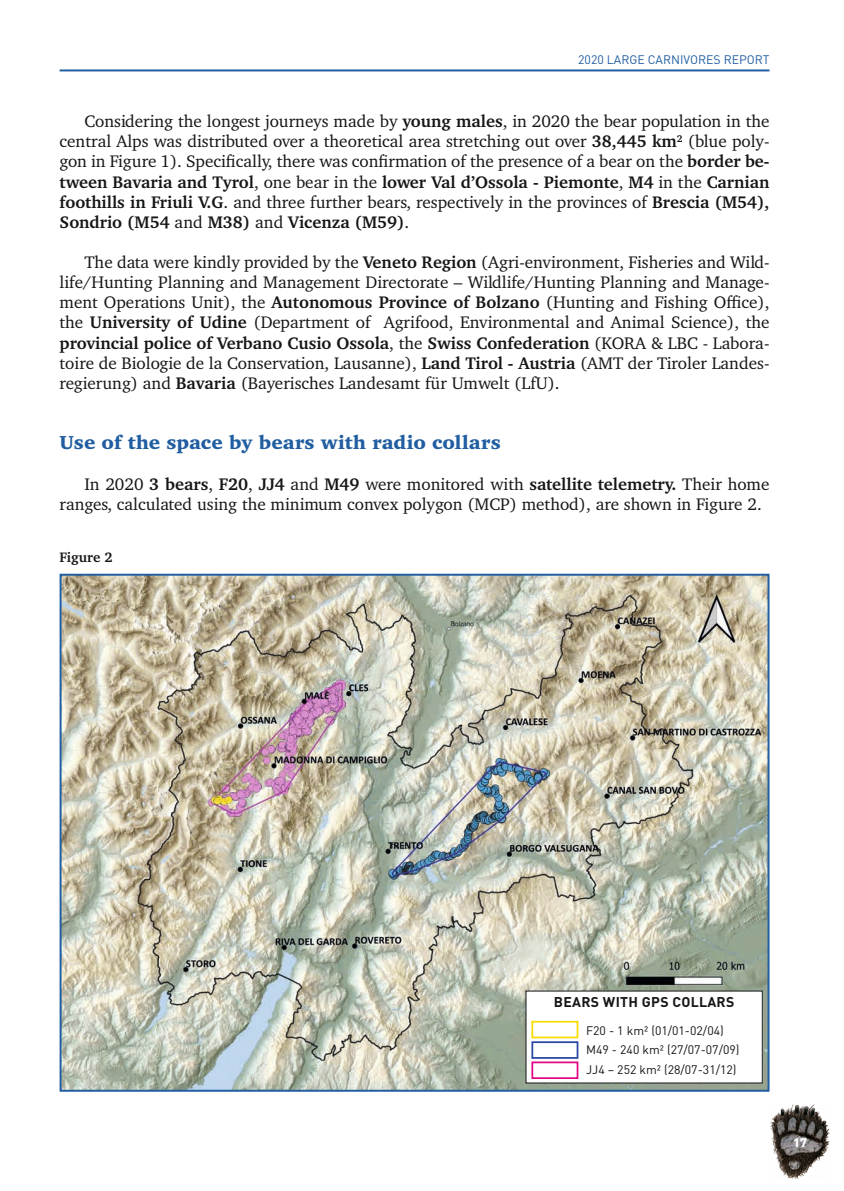
<style>
.page{position:relative;width:844px;height:1191px;background:#fff}
.page>*{position:absolute;margin:0;border:0;box-sizing:border-box;transform-origin:0 0}
.t1{font:900 19.25px "Charter BT Pro";letter-spacing:.005em;color:#215ea1}
.t2{font:17.15px/20.1px "Charter BT Pro";color:#151616;text-align:justify}
.t3{font:700 14px "DIN";letter-spacing:.02em;color:#151616}
.t4{font:700 14px "Charter BT Pro";color:#151616}
.t5{font:12.25px/19.6px "DIN Pro";color:#151616}
.t6{font:12.25px "DIN Pro";color:#215ea1}
.t7{font:900 12.25px "DIN";color:#fff}
.s1{font-weight:700}
</style>
<div class="page">
<hr style="left:60px;top:69px;width:709px;height:2px;background:#215ea1">
<img style="left:63px;top:577px;width:703px;height:511px">
<div style="left:526px;top:991px;width:236px;height:92px;background:#fff"></div>
<svg style="left:531px;top:1020px;width:48px;height:59px"></svg>
<img style="left:770px;top:1104px;width:59px;height:75px">
<p class="t6" style="left:578px;top:51px;width:193px">2020 LARGE CARNIVORES REPORT</p>
<p class="t2" style="left:60px;top:111px;width:711px;text-indent:25px">Considering the longest journeys made by <span class="s1">young males</span>, in 2020 the bear population in the central Alps was distributed over a theoretical area stretching out over <span class="s1">38,445 km</span><sup>2</sup> (blue poly&shy;gon in Figure 1). Specifically, there was confirmation of the presence of a bear on the <span class="s1">border be&shy;tween Bavaria and Tyrol</span>, one bear in the <span class="s1">lower Val d’Ossola - Piemonte</span>, <span class="s1">M4</span> in the <span class="s1">Carnian foothills in Friuli V.G</span>. and three further bears, respectively in the provinces of <span class="s1">Brescia (M54), Sondrio (M54</span> and <span class="s1">M38)</span> and <span class="s1">Vicenza (M59)</span>.</p>
<p class="t2" style="left:60px;top:252px;width:711px;text-indent:25px">The data were kindly provided by the <span class="s1">Veneto Region</span> (Agri-environment, Fisheries and Wild&shy;life/Hunting Planning and Management Directorate – Wildlife/Hunting Planning and Manage&shy;ment Operations Unit), the <span class="s1">Autonomous Province of Bolzano</span> (Hunting and Fishing Office), the <span class="s1">University of Udine</span> (Department of Agrifood, Environmental and Animal Science), the <span class="s1">provincial police of Verbano Cusio Ossola</span>, the <span class="s1">Swiss Confederation</span> (KORA &amp; LBC - Labora&shy;toire de Biologie de la Conservation, Lausanne), <span class="s1">Land Tirol - Austria</span> (AMT der Tiroler Landes&shy;regierung) and <span class="s1">Bavaria</span> (Bayerisches Landesamt für Umwelt (LfU).</p>
<p class="t1" style="left:60px;top:430px;width:442px">Use of the space by bears with radio collars</p>
<p class="t2" style="left:60px;top:473px;width:711px;text-indent:25px">In 2020 <span class="s1">3 bears</span>, <span class="s1">F20</span>, <span class="s1">JJ4</span> and <span class="s1">M49</span> were monitored with <span class="s1">satellite telemetry.</span> Their home ranges, calculated using the minimum convex polygon (MCP) method), are shown in Figure 2.</p>
<p class="t4" style="left:60px;top:548px;width:55px">Figure 2</p>
<p class="t3" style="left:554px;top:992px;width:182px">BEARS WITH GPS COLLARS</p>
<p class="t5" style="left:586px;top:1020px;width:155px">F20 - 1 km² (01/01-02/04)<br>M49 - 240 km² (27/07-07/09)<br>JJ4 – 252 km² (28/07-31/12)</p>
<p class="t7" style="left:793px;top:1134px;width:15px">17</p>
</div>
